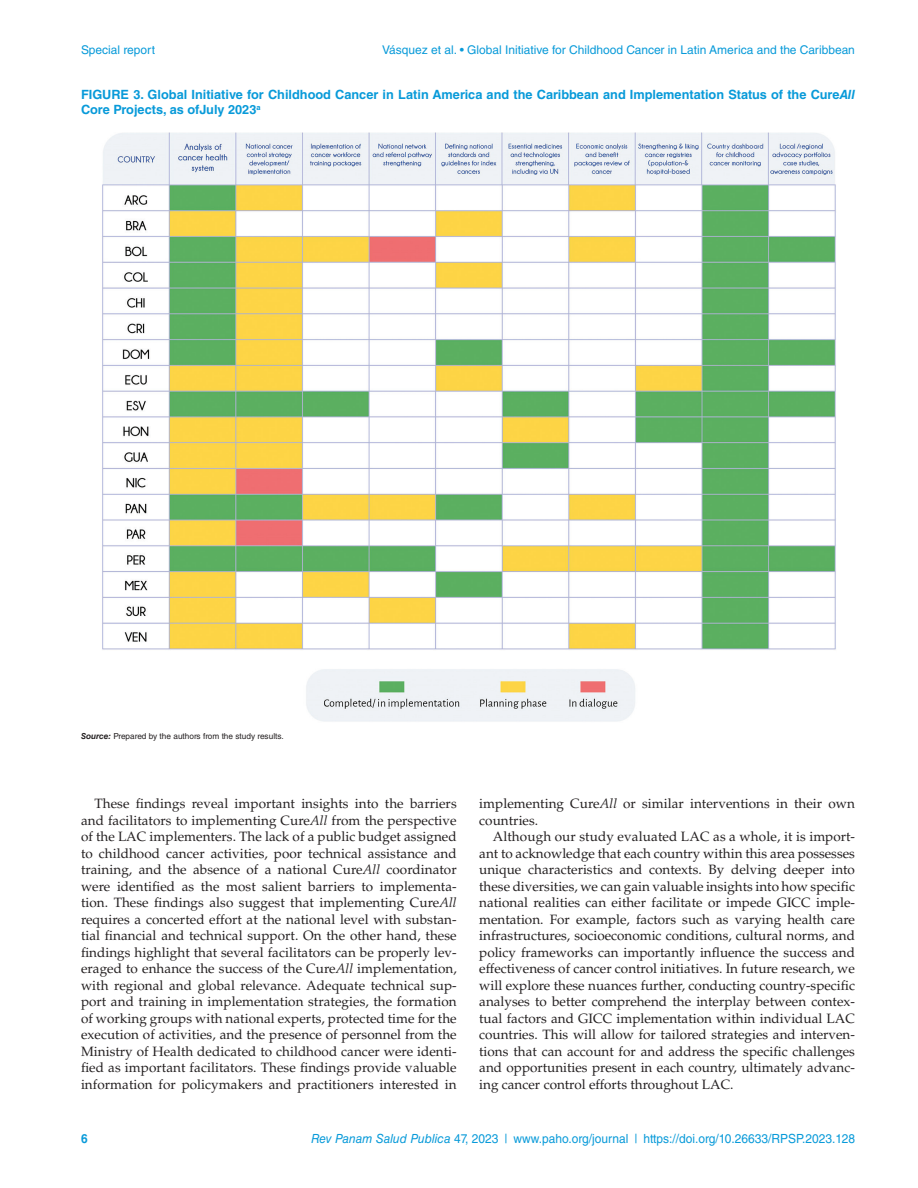
<style>
.page{position:relative;width:918px;height:1188px;background:#fff}
.page>*{position:absolute;margin:0;border:0;box-sizing:border-box;transform-origin:0 0}
.t1{font:13.5px/16.5px "Palatino LT Std";letter-spacing:.005em;color:#231f20;text-align:justify}
.t2{font:700 12.75px/15px "Helvetica LT Std";color:#089ad9}
.t3{font:12.6px "Helvetica LT Std";color:#089ad9;scale:.95 1}
.t4{font:700 12.6px "Helvetica LT Std";color:#089ad9;scale:.95 1}
.t5{font:12px "Helvetica LT Std";color:#089ad9}
.t6{font:8.25px "Helvetica LT Std";color:#231f20}
.s1{font-style:italic}
.s2{font-weight:700;font-style:italic}
</style>
<div class="page">
<img style="left:102px;top:132px;width:734px;height:590px">
<p class="t5" style="left:81px;top:43px;width:76px">Special report</p>
<p class="t5" style="left:382px;top:43px;width:474px">Vásquez et al. • Global Initiative for Childhood Cancer in Latin America and the Caribbean</p>
<p class="t2" style="left:81px;top:87px;width:776px">FIGURE 3. Global Initiative for Childhood Cancer in Latin America and the Caribbean and Implementation Status of the Cure<span class="s1">All<br></span>Core Projects, as ofJuly 2023<sup>a</sup></p>
<p class="t6" style="left:81px;top:731px;width:204px"><span class="s2">Source:</span> Prepared by the authors from the study results.</p>
<p class="t1" style="left:81px;top:796px;width:377px;text-indent:14px">These findings reveal important insights into the barriers and facilitators to implementing Cure<span class="s1">All</span> from the perspective of the LAC implementers. The lack of a public budget assigned to childhood cancer activities, poor technical assistance and training, and the absence of a national Cure<span class="s1">All</span> coordinator were identified as the most salient barriers to implementa&shy;tion. These findings also suggest that implementing Cure<span class="s1">All </span>requires a concerted effort at the national level with substan&shy;tial financial and technical support. On the other hand, these findings highlight that several facilitators can be properly lev&shy;eraged to enhance the success of the Cure<span class="s1">All</span> implementation, with regional and global relevance. Adequate technical sup&shy;port and training in implementation strategies, the formation of working groups with national experts, protected time for the execution of activities, and the presence of personnel from the Ministry of Health dedicated to childhood cancer were identi&shy;fied as important facilitators. These findings provide valuable information for policymakers and practitioners interested in</p>
<p class="t1" style="left:479px;top:796px;width:377px">implementing Cure<span class="s1">All</span> or similar interventions in their own countries.</p>
<p class="t1" style="left:479px;top:829px;width:377px;text-indent:14px">Although our study evaluated LAC as a whole, it is import&shy;ant to acknowledge that each country within this area possesses unique characteristics and contexts. By delving deeper into these diversities, we can gain valuable insights into how specific national realities can either facilitate or impede GICC imple&shy;mentation. For example, factors such as varying health care infrastructures, socioeconomic conditions, cultural norms, and policy frameworks can importantly influence the success and effectiveness of cancer control initiatives. In future research, we will explore these nuances further, conducting country-specific analyses to better comprehend the interplay between contex&shy;tual factors and GICC implementation within individual LAC countries. This will allow for tailored strategies and interven&shy;tions that can account for and address the specific challenges and opportunities present in each country, ultimately advanc&shy;ing cancer control efforts throughout LAC.</p>
<p class="t4" style="left:81px;top:1131px;width:9px">6</p>
<p class="t3" style="left:311px;top:1131px;width:574px"><span class="s1">Rev Panam Salud Publica</span> 47, 2023 | www.paho.org/journal | https://doi.org/10.26633/RPSP.2023.128</p>
</div>
